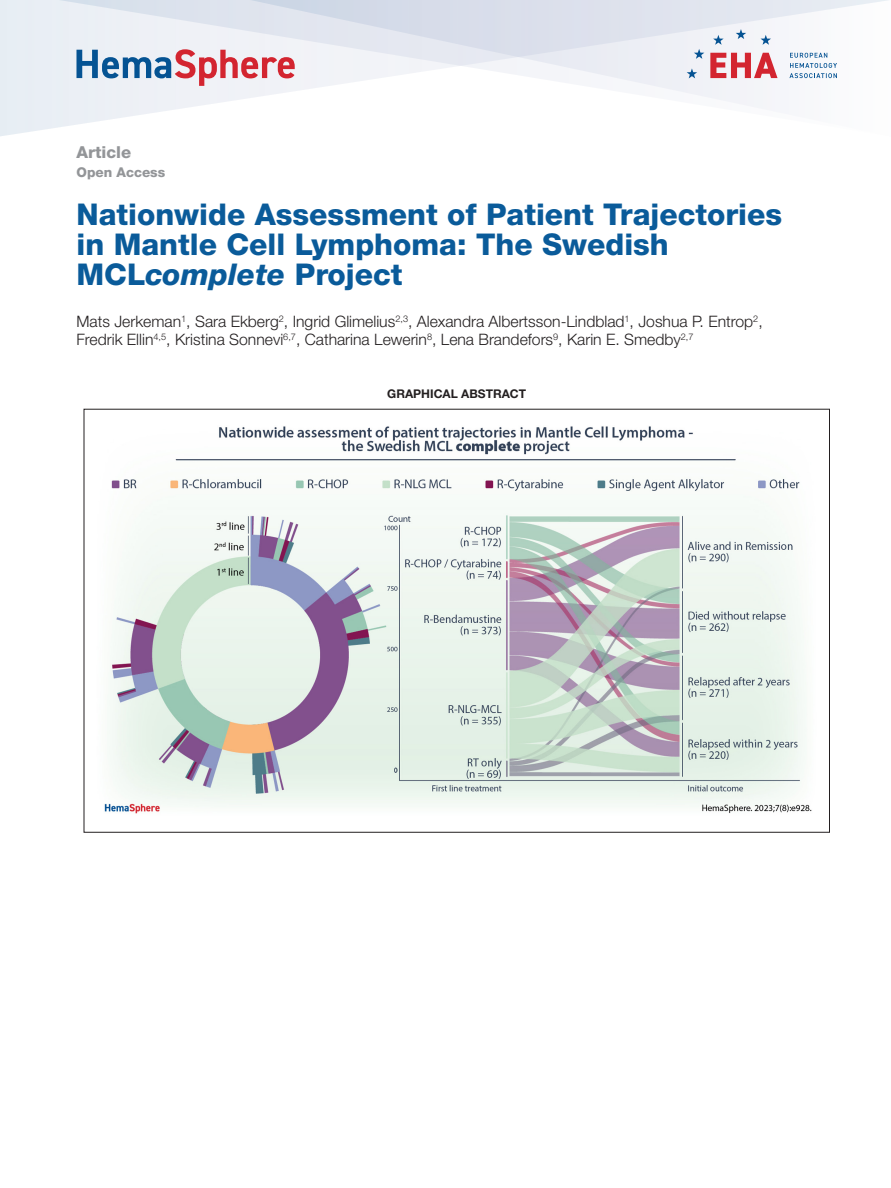
<style>
.page{position:relative;width:891px;height:1188px;background:#fff}
.page>*{position:absolute;margin:0;border:0;box-sizing:border-box;transform-origin:0 0}
.t1{font:800 30px/30px "Helvetica Neue LT Std";color:#0a5b9a}
.t2{font:800 16.5px "Helvetica Neue LT Std";color:#939598}
.t3{font:300 15.75px/18px "Helvetica Neue LT Std";color:#231f20}
.t4{font:800 13.5px "Helvetica Neue LT Std";color:#939598}
.t5{font:700 12px "Helvetica Neue LT Std";color:#231f20}
.s1{font-style:italic}
</style>
<div class="page">
<div style="left:1px;top:0;width:58px;height:136px;background:#e8eef4"></div>
<svg style="left:59px;top:0;width:829px;height:127px"></svg>
<svg style="left:0;top:0;width:1px;height:136px"></svg>
<svg style="left:710px;top:53px;width:68px;height:25px"></svg>
<svg style="left:789px;top:53px;width:48px;height:25px"></svg>
<svg style="left:761px;top:35px;width:10px;height:10px"></svg>
<svg style="left:713px;top:35px;width:11px;height:10px"></svg>
<svg style="left:736px;top:29px;width:10px;height:10px"></svg>
<svg style="left:694px;top:49px;width:10px;height:10px"></svg>
<svg style="left:687px;top:68px;width:10px;height:10px"></svg>
<svg style="left:76px;top:49px;width:219px;height:37px"></svg>
<img style="left:104px;top:426px;width:708px;height:388px">
<p class="t2" style="left:76px;top:142px;width:56px">Article</p>
<p class="t4" style="left:76px;top:164px;width:90px">Open Access</p>
<h1 class="t1" style="left:76px;top:199px;width:707px">Nationwide Assessment of Patient Trajectories in Mantle Cell Lymphoma: The Swedish<br>MCL<span class="s1">complete</span> Project</h1>
<p class="t3" style="left:76px;top:312px;width:688px">Mats Jerkeman<sup>1</sup>, Sara Ekberg<sup>2</sup>, Ingrid Glimelius<sup>2,3</sup>, Alexandra Albertsson-Lindblad<sup>1</sup>, Joshua P. Entrop<sup>2</sup>,<br>Fredrik Ellin<sup>4,5</sup>, Kristina Sonnevi<sup>6,7</sup>, Catharina Lewerin<sup>8</sup>, Lena Brandefors<sup>9</sup>, Karin E. Smedby<sup>2,7</sup></p>
<p class="t5" style="left:387px;top:386px;width:140px">GRAPHICAL ABSTRACT</p>
</div>
